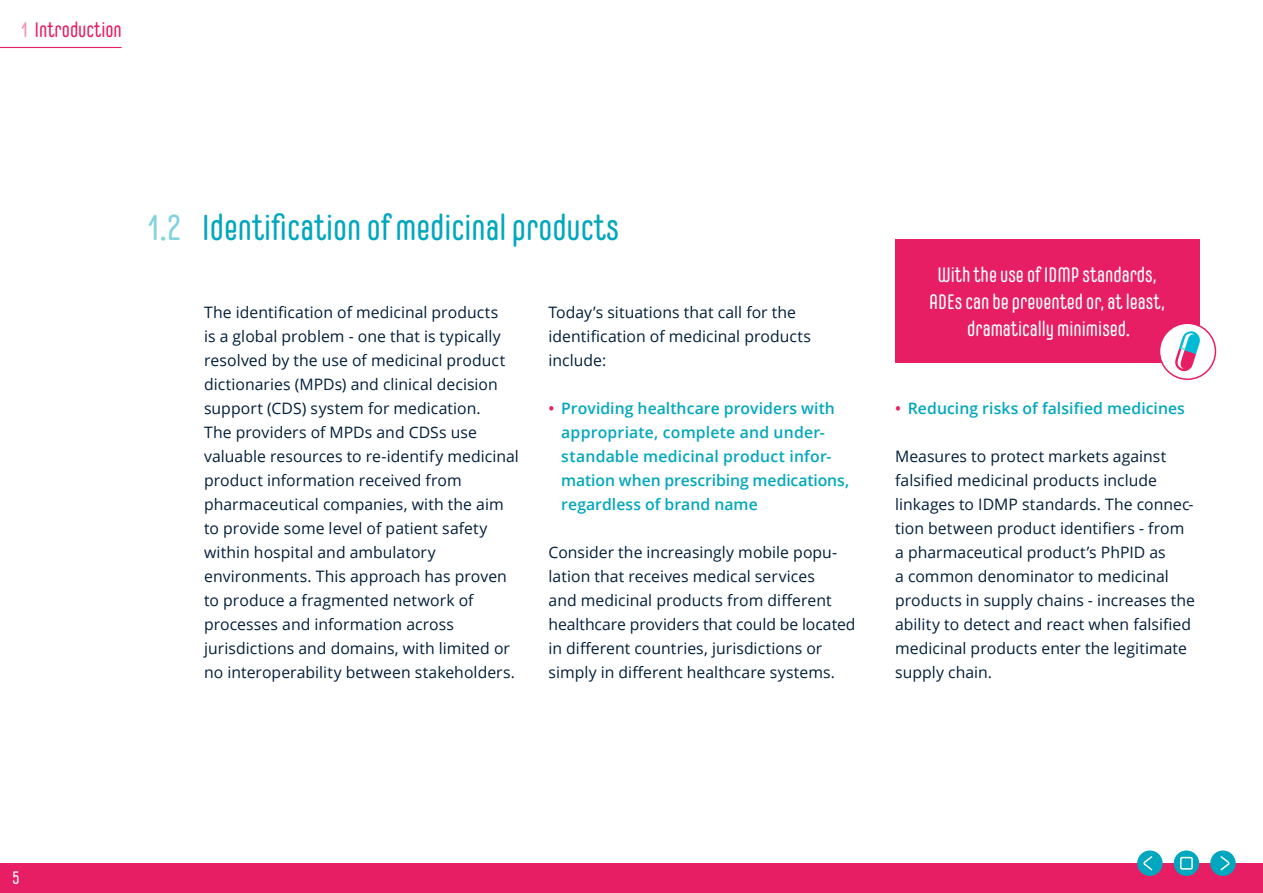
<style>
.page{position:relative;width:1263px;height:893px;background:#fff}
.page>*{position:absolute;margin:0;border:0;box-sizing:border-box;transform-origin:0 0}
.t1{font:36px "Carl Marx";color:#00a7be}
.t2{font:21px/27px "Carl Marx";color:#fff;text-align:center}
.t3{font:21px "Carl Marx";color:#e71e63}
.t4{font:18px "Carl Marx";color:#fff}
.t5{font:15.75px/24px "Open Sans";letter-spacing:.005em;color:#001e3c}
.t6{font:600 15.75px/24px "Open Sans";letter-spacing:.005em;color:#00a7be}
.s1{color:#f38fb1}
.s2{color:#80d3df}
.s3{color:#e71e63}
</style>
<div class="page">
<hr style="left:0;top:47px;width:122px;height:1px;background:#e71e63">
<div style="left:895px;top:240px;width:304px;height:123px;background:#e71e63"></div>
<div style="left:1159px;top:323px;width:56px;height:56px;background:#fff;border-radius:50%"></div>
<div style="left:1159px;top:323px;width:57px;height:57px;border:2px solid #e71e63;border-radius:50%"></div>
<svg style="left:1175px;top:331px;width:25px;height:40px"></svg>
<div style="left:0;top:863px;width:1263px;height:30px;background:#e71e63"></div>
<div style="left:1137px;top:850px;width:25px;height:26px;background:#00a7be;border-radius:50%"></div>
<div style="left:1210px;top:850px;width:26px;height:26px;background:#00a7be;border-radius:50%"></div>
<div style="left:1174px;top:850px;width:25px;height:26px;background:#00a7be;border-radius:50%"></div>
<div style="left:1180px;top:857px;width:13px;height:13px;border:2px solid #fff"></div>
<svg style="left:1143px;top:856px;width:10px;height:15px"></svg>
<svg style="left:1220px;top:856px;width:9px;height:15px"></svg>
<h2 class="t3" style="left:21px;top:18px;width:102px"><span class="s1">1</span> Introduction</h2>
<h1 class="t1" style="left:148px;top:207px;width:473px"><span class="s2">1.2</span> Identification of medicinal products</h1>
<p class="t5" style="left:204px;top:300px;width:316px">The identification of medicinal products<br>is a global problem - one that is typically resolved by the use of medicinal product dictionaries (MPDs) and clinical decision support (CDS) system for medication.<br>The providers of MPDs and CDSs use valuable resources to re-identify medicinal product information received from pharmaceutical companies, with the aim to provide some level of patient safety within hospital and ambulatory environments. This approach has proven to produce a fragmented network of processes and information across jurisdictions and domains, with limited or no interoperability between stakeholders.</p>
<p class="t5" style="left:548px;top:300px;width:264px">Today’s situations that call for the identification of medicinal products include:</p>
<p class="t6" style="left:561px;top:396px;width:289px;text-indent:-13px"><span class="s3">•</span> Providing healthcare providers with appropriate, complete and under&shy;standable medicinal product infor&shy;mation when prescribing medications, regardless of brand name</p>
<p class="t5" style="left:548px;top:540px;width:308px">Consider the increasingly mobile popu&shy;lation that receives medical services<br>and medicinal products from different healthcare providers that could be located in different countries, jurisdictions or simply in different healthcare systems.</p>
<h2 class="t2" style="left:929px;top:261px;width:237px">With the use of IDMP standards,<br>ADEs can be prevented or, at least, dramatically minimised.</h2>
<p class="t6" style="left:895px;top:396px;width:291px"><span class="s3">•</span> Reducing risks of falsified medicines</p>
<p class="t5" style="left:895px;top:444px;width:301px">Measures to protect markets against falsified medicinal products include linkages to IDMP standards. The connec&shy;tion between product identifiers - from a pharmaceutical product’s PhPID as<br>a common denominator to medicinal products in supply chains - increases the ability to detect and react when falsified medicinal products enter the legitimate supply chain.</p>
<p class="t4" style="left:12px;top:867px;width:9px">5</p>
</div>
